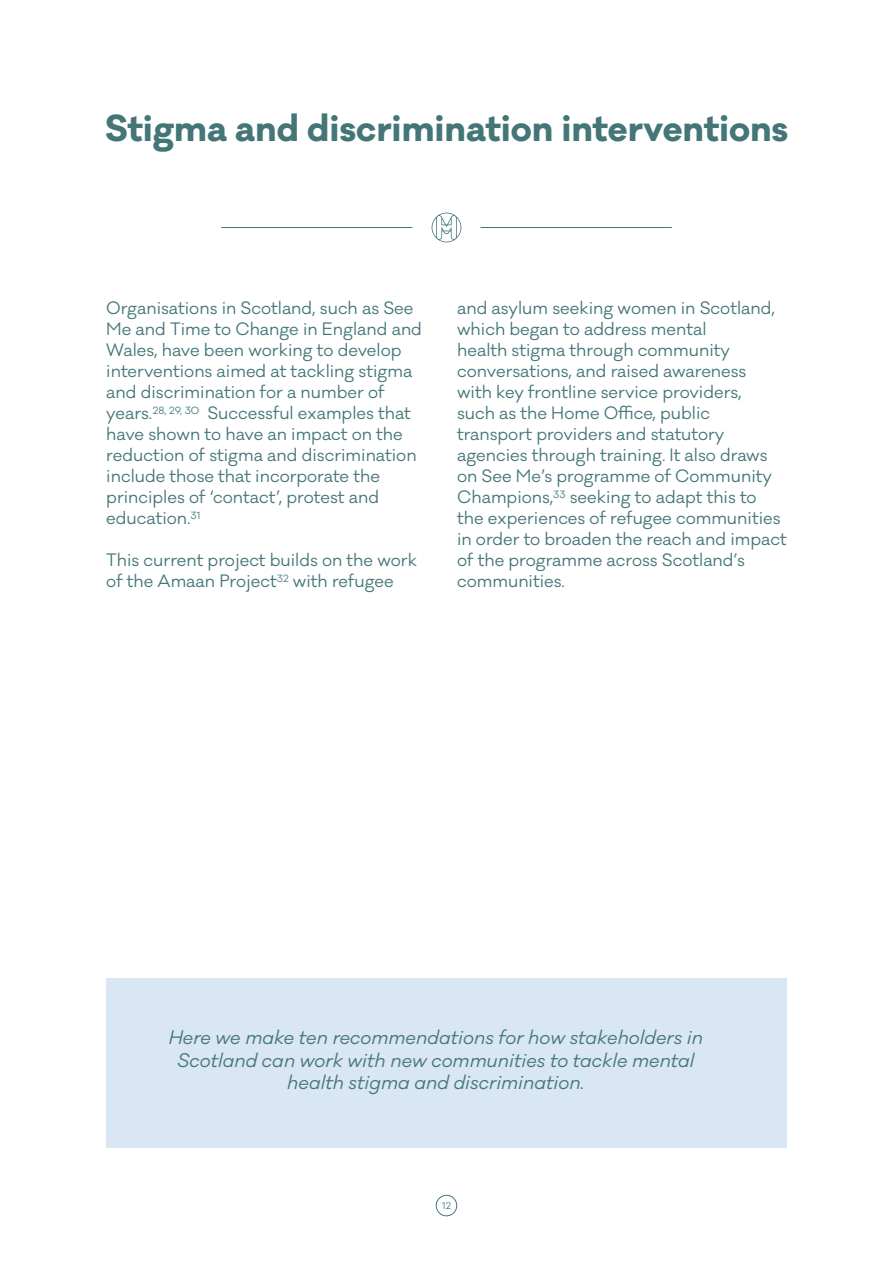
<style>
.page{position:relative;width:893px;height:1263px;background:#fff}
.page>*{position:absolute;margin:0;border:0;box-sizing:border-box;transform-origin:0 0}
.t1{font:700 34.5px "Galano Classic";color:#447678}
.t2{font:italic 18px/22.5px "Galano Classic";color:#447678;text-align:center}
.t3{font:16.5px/21px "Galano Classic";color:#447678}
.t4{font:9px "Galano Classic";color:#447678}
</style>
<div class="page">
<div style="left:436px;top:1195px;width:21px;height:21px;border:1px solid #447678;border-radius:50%"></div>
<div style="left:106px;top:979px;width:681px;height:169px;background:#d9e6f3"></div>
<hr style="left:221px;top:227px;width:191px;height:1px;background:#447678">
<hr style="left:480px;top:227px;width:192px;height:1px;background:#447678">
<svg style="left:432px;top:213px;width:29px;height:29px"></svg>
<h1 class="t1" style="left:105px;top:105px;width:685px">Stigma and discrimination interventions</h1>
<p class="t3" style="left:106px;top:298px;width:317px">Organisations in Scotland, such as See Me and Time to Change in England and Wales, have been working to develop interventions aimed at tackling stigma and discrimination for a number of years.<sup>28,</sup> <sup>29,</sup> <sup>30</sup> Successful examples that have shown to have an impact on the reduction of stigma and discrimination include those that incorporate the principles of ‘contact’, protest and education.<sup>31</sup></p>
<p class="t3" style="left:106px;top:550px;width:312px">This current project builds on the work of the Amaan Project<sup>32</sup> with refugee</p>
<p class="t3" style="left:457px;top:298px;width:331px">and asylum seeking women in Scotland, which began to address mental<br>health stigma through community conversations, and raised awareness<br>with key frontline service providers,<br>such as the Home Office, public transport providers and statutory agencies through training. It also draws on See Me’s programme of Community Champions,<sup>33</sup> seeking to adapt this to the experiences of refugee communities in order to broaden the reach and impact of the programme across Scotland’s communities.</p>
<p class="t2" style="left:169px;top:1026px;width:536px">Here we make ten recommendations for how stakeholders in<br>Scotland can work with new communities to tackle mental health stigma and discrimination.</p>
<p class="t4" style="left:442px;top:1199px;width:11px">12</p>
</div>
